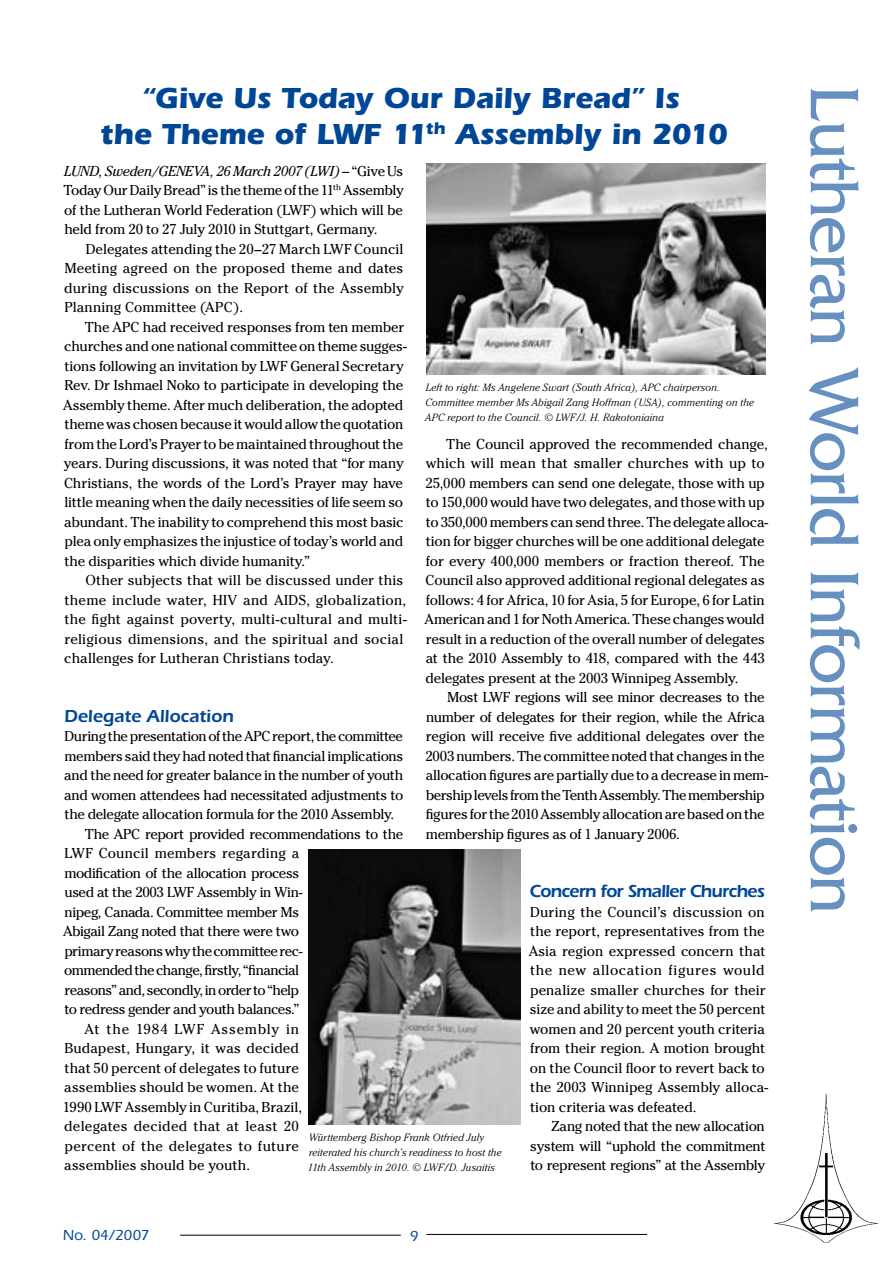
<style>
.page{position:relative;width:893px;height:1263px;background:#fff}
.page>*{position:absolute;margin:0;border:0;box-sizing:border-box;transform-origin:0 0}
.t1{font:72px "Friz Quadrata";letter-spacing:-.02em;color:#6690c0}
.t2{font:700 30px/36px "Itc Eras";letter-spacing:-.005em;color:#004696;text-align:center}
.t3{font:600 18px "Itc Eras";letter-spacing:-.04em;color:#004696}
.t4{font:600 18px "Itc Eras";letter-spacing:-.005em;color:#004696}
.t5{font:500 15px "Itc Eras";color:#004696}
.t6{font:14.25px/19.5px "Cheltenham";letter-spacing:-.015em;color:#000}
.t7{font:14.25px/19.5px "Cheltenham";letter-spacing:.01em;color:#000}
.t8{font:14.25px "Cheltenham";letter-spacing:-.035em;color:#000}
.t9{font:14.25px "Cheltenham";letter-spacing:-.045em;color:#000}
.t10{font:14.25px "Cheltenham";letter-spacing:-.04em;color:#000}
.t11{font:14.25px "Cheltenham";letter-spacing:.015em;color:#000}
.t12{font:14.25px "Cheltenham";letter-spacing:.005em;color:#000}
.t13{font:14.25px "Cheltenham";letter-spacing:.05em;color:#000}
.t14{font:italic 300 10.5px/15px "Cheltenham";letter-spacing:.015em;color:#000}
.s1{font-style:italic}
</style>
<div class="page">
<hr style="left:180px;top:1235px;width:221px;height:1px;background:#000">
<hr style="left:426px;top:1234px;width:221px;height:1px;background:#000">
<img style="left:774px;top:1093px;width:105px;height:150px">
<img style="left:426px;top:164px;width:339px;height:210px">
<img style="left:308px;top:849px;width:213px;height:275px">
<h2 class="t2" style="left:100px;top:80px;width:629px">“Give Us Today Our Daily Bread” Is<br>the Theme of LWF 11<sup>th</sup> Assembly in 2010</h2>
<p class="t6" style="left:64px;top:161px;width:342px;text-align:justify"><span class="s1">LUND, Sweden/GENEVA, 26 March 2007 (LWI) –</span> “Give Us Today Our Daily Bread” is the theme of the 11<sup>th</sup> Assembly of the Lutheran World Federation (LWF) which will be held from 20 to 27 July 2010 in Stuttgart, Germany.</p>
<p class="t6" style="left:64px;top:239px;width:341px;text-align:justify;text-indent:22px">Delegates attending the 20–27 March LWF Council Meeting agreed on the proposed theme and dates during discussions on the Report of the Assembly Planning Committee (APC).</p>
<p class="t6" style="left:63px;top:317px;width:345px;text-indent:22px">The APC had received responses from ten member churches and one national committee on theme sugges&shy;tions following an invitation by LWF General Secretary Rev. Dr Ishmael Noko to participate in developing the Assembly theme. After much deliberation, the adopted theme was chosen because it would allow the quotation from the Lord’s Prayer to be maintained throughout the years. During discussions, it was noted that “for many Christians, the words of the Lord’s Prayer may have little meaning when the daily necessities of life seem so abundant. The inability to comprehend this most basic plea only emphasizes the injustice of today’s world and the disparities which divide humanity.”</p>
<p class="t7" style="left:64px;top:570px;width:344px;text-indent:21px">Other subjects that will be discussed under this theme include water, HIV and AIDS, globalization, the fight against poverty, multi-cultural and multi&shy;religious dimensions, and the spiritual and social challenges for Lutheran Christians today.</p>
<p class="t14" style="left:425px;top:380px;width:330px">Left to right: Ms Angelene Swart (South Africa), APC chairperson.<br>Committee member Ms Abigail Zang Hoffman (USA), commenting on the<br>APC report to the Council. © LWF/J. H. Rakotoniaina</p>
<p class="t6" style="left:425px;top:434px;width:345px;text-indent:22px">The Council approved the recommended change, which will mean that smaller churches with up to 25,000 members can send one delegate, those with up to 150,000 would have two delegates, and those with up to 350,000 members can send three. The delegate alloca&shy;tion for bigger churches will be one additional delegate for every 400,000 members or fraction thereof. The Council also approved additional regional delegates as follows: 4 for Africa, 10 for Asia, 5 for Europe, 6 for Latin American and 1 for Noth America. These changes would result in a reduction of the overall number of delegates at the 2010 Assembly to 418, compared with the 443 delegates present at the 2003 Winnipeg Assembly.</p>
<p class="t6" style="left:425px;top:687px;width:344px;text-indent:22px">Most LWF regions will see minor decreases to the number of delegates for their region, while the Africa region will receive five additional delegates over the 2003 numbers. The committee noted that changes in the allocation figures are partially due to a decrease in mem&shy;bership levels from the Tenth Assembly. The membership figures for the 2010 Assembly allocation are based on the membership figures as of 1 January 2006.</p>
<p class="t4" style="left:64px;top:705px;width:171px">Delegate Allocation</p>
<p class="t8" style="left:65px;top:728px;width:340px">During the presentation of the APC report, the committee</p>
<p class="t6" style="left:64px;top:746px;width:341px">members said they had noted that financial implications</p>
<p class="t6" style="left:64px;top:765px;width:341px">and the need for greater balance in the number of youth</p>
<p class="t6" style="left:64px;top:785px;width:341px">and women attendees had necessitated adjustments to</p>
<p class="t6" style="left:64px;top:804px;width:331px">the delegate allocation formula for the 2010 Assembly.</p>
<p class="t8" style="left:85px;top:825px;width:320px">The APC report provided recommendations to the</p>
<p class="t7" style="left:64px;top:843px;width:236px">LWF Council members regarding a</p>
<p class="t8" style="left:64px;top:864px;width:236px">modification of the allocation process</p>
<p class="t8" style="left:65px;top:884px;width:240px">used at the 2003 LWF Assembly in Win-</p>
<p class="t6" style="left:65px;top:902px;width:236px">nipeg, Canada. Committee member Ms</p>
<p class="t8" style="left:63px;top:923px;width:237px">Abigail Zang noted that there were two</p>
<p class="t10" style="left:64px;top:942px;width:240px">primary reasons why the committee rec-</p>
<p class="t9" style="left:64px;top:962px;width:237px">ommended the change, firstly, “financial</p>
<p class="t9" style="left:64px;top:981px;width:236px">reasons” and, secondly, in order to “help</p>
<p class="t10" style="left:64px;top:1001px;width:237px">to redress gender and youth balances.”</p>
<p class="t13" style="left:84px;top:1020px;width:216px">At the 1984 LWF Assembly in</p>
<p class="t12" style="left:64px;top:1040px;width:236px">Budapest, Hungary, it was decided</p>
<p class="t6" style="left:64px;top:1058px;width:236px">that 50 percent of delegates to future</p>
<p class="t6" style="left:64px;top:1077px;width:236px">assemblies should be women. At the</p>
<p class="t6" style="left:63px;top:1097px;width:241px">1990 LWF Assembly in Curitiba, Brazil,</p>
<p class="t11" style="left:64px;top:1118px;width:236px">delegates decided that at least 20</p>
<p class="t11" style="left:64px;top:1137px;width:236px">percent of the delegates to future</p>
<p class="t6" style="left:64px;top:1155px;width:187px">assemblies should be youth.</p>
<p class="t3" style="left:529px;top:881px;width:237px">Concern for Smaller Churches</p>
<p class="t6" style="left:529px;top:902px;width:241px">During the Council’s discussion on the report, representatives from the Asia region expressed concern that the new allocation figures would penalize smaller churches for their size and ability to meet the 50 percent women and 20 percent youth criteria from their region. A motion brought on the Council floor to revert back to the 2003 Winnipeg Assembly alloca&shy;tion criteria was defeated.</p>
<p class="t6" style="left:530px;top:1116px;width:237px;text-align:justify;text-indent:21px">Zang noted that the new allocation system will “uphold the commitment to represent regions” at the Assembly</p>
<p class="t14" style="left:308px;top:1130px;width:195px">Württemberg Bishop Frank Otfried July reiterated his church’s readiness to host the<br>11th Assembly in 2010. © LWF/D. Jusaitis</p>
<p class="t5" style="left:63px;top:1227px;width:88px">No. 04/2007</p>
<h1 class="t1" style="left:874px;top:85px;width:830px;rotate:90deg">Lutheran World Information</h1>
</div>
